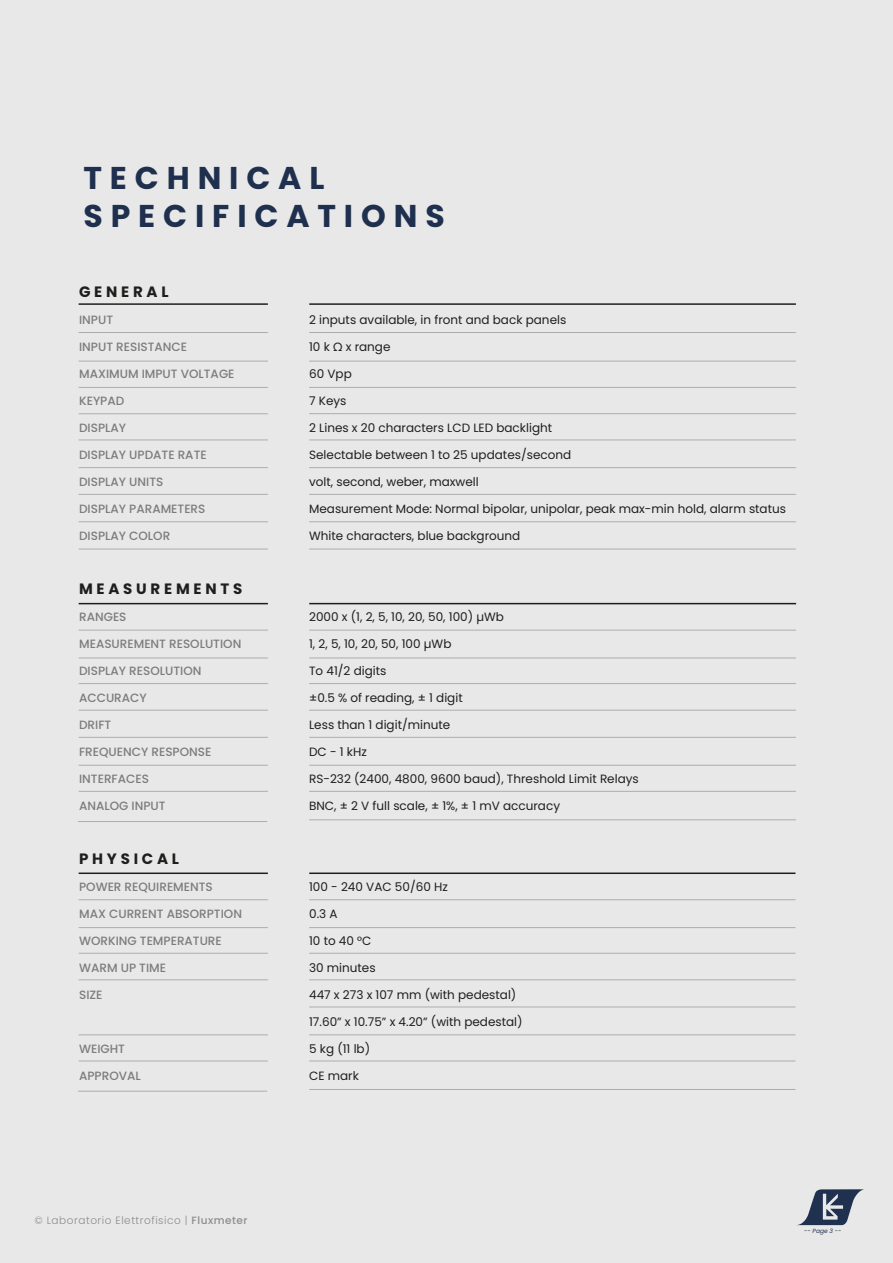
<style>
.page{position:relative;width:893px;height:1263px;background:#e8e8e8}
.page>*{position:absolute;margin:0;border:0;box-sizing:border-box;transform-origin:0 0}
.t1{font:700 31.5px/37.8px "Poppins";letter-spacing:.25em;color:#1f304f}
.t2{font:700 15px "Poppins";letter-spacing:.25em;color:#1e1e1c}
.t3{font:12px "Poppins";color:#1e1e1c}
.t4{font:500 12px "Poppins";color:#7c7c7c}
.t5{font:300 10.5px "Poppins";letter-spacing:.05em;color:#8c8c8c}
.t6{font:italic 6px "Poppins";color:#1f314f}
.s1{font-weight:500}
</style>
<div class="page">
<svg style="left:797px;top:1189px;width:67px;height:36px"></svg>
<hr style="left:79px;top:303px;width:189px;height:2px;background:#1e1e1c">
<hr style="left:309px;top:303px;width:487px;height:2px;background:#1e1e1c">
<hr style="left:79px;top:603px;width:189px;height:1px;background:#1e1e1c">
<hr style="left:309px;top:603px;width:487px;height:1px;background:#1e1e1c">
<hr style="left:79px;top:332px;width:189px;height:1px;background:#acadac">
<hr style="left:309px;top:332px;width:487px;height:1px;background:#acadac">
<hr style="left:79px;top:387px;width:189px;height:1px;background:#acadac">
<hr style="left:79px;top:413px;width:189px;height:1px;background:#acadac">
<hr style="left:79px;top:361px;width:189px;height:1px;background:#acadac">
<hr style="left:309px;top:361px;width:487px;height:1px;background:#acadac">
<hr style="left:309px;top:387px;width:487px;height:1px;background:#acadac">
<hr style="left:309px;top:413px;width:487px;height:1px;background:#acadac">
<hr style="left:79px;top:440px;width:189px;height:1px;background:#acadac">
<hr style="left:309px;top:440px;width:487px;height:1px;background:#acadac">
<hr style="left:79px;top:467px;width:189px;height:1px;background:#acadac">
<hr style="left:309px;top:467px;width:487px;height:1px;background:#acadac">
<hr style="left:79px;top:494px;width:189px;height:1px;background:#acadac">
<hr style="left:309px;top:494px;width:487px;height:1px;background:#acadac">
<hr style="left:79px;top:521px;width:189px;height:1px;background:#acadac">
<hr style="left:79px;top:549px;width:189px;height:1px;background:#acadac">
<hr style="left:309px;top:521px;width:487px;height:1px;background:#acadac">
<hr style="left:309px;top:549px;width:487px;height:1px;background:#acadac">
<hr style="left:79px;top:683px;width:189px;height:1px;background:#acadac">
<hr style="left:309px;top:683px;width:487px;height:1px;background:#acadac">
<hr style="left:79px;top:657px;width:189px;height:1px;background:#acadac">
<hr style="left:309px;top:657px;width:487px;height:1px;background:#acadac">
<hr style="left:79px;top:710px;width:189px;height:1px;background:#acadac">
<hr style="left:309px;top:710px;width:487px;height:1px;background:#acadac">
<hr style="left:79px;top:737px;width:189px;height:1px;background:#acadac">
<hr style="left:309px;top:737px;width:487px;height:1px;background:#acadac">
<hr style="left:79px;top:765px;width:189px;height:1px;background:#acadac">
<hr style="left:79px;top:630px;width:189px;height:1px;background:#acadac">
<hr style="left:79px;top:791px;width:189px;height:1px;background:#acadac">
<hr style="left:309px;top:765px;width:487px;height:1px;background:#acadac">
<hr style="left:309px;top:791px;width:487px;height:1px;background:#acadac">
<hr style="left:309px;top:819px;width:487px;height:1px;background:#acadac">
<hr style="left:309px;top:630px;width:487px;height:1px;background:#acadac">
<hr style="left:78px;top:821px;width:189px;height:1px;background:#acadac">
<hr style="left:79px;top:872px;width:189px;height:2px;background:#1e1e1c">
<hr style="left:309px;top:872px;width:486px;height:2px;background:#1e1e1c">
<hr style="left:79px;top:953px;width:189px;height:1px;background:#acadac">
<hr style="left:309px;top:953px;width:486px;height:1px;background:#acadac">
<hr style="left:79px;top:927px;width:189px;height:1px;background:#acadac">
<hr style="left:309px;top:927px;width:486px;height:1px;background:#acadac">
<hr style="left:79px;top:979px;width:189px;height:1px;background:#acadac">
<hr style="left:309px;top:979px;width:486px;height:1px;background:#acadac">
<hr style="left:309px;top:1006px;width:486px;height:1px;background:#acadac">
<hr style="left:79px;top:1034px;width:189px;height:1px;background:#acadac">
<hr style="left:79px;top:899px;width:189px;height:1px;background:#acadac">
<hr style="left:79px;top:1060px;width:189px;height:1px;background:#acadac">
<hr style="left:309px;top:1034px;width:486px;height:1px;background:#acadac">
<hr style="left:309px;top:1060px;width:486px;height:1px;background:#acadac">
<hr style="left:309px;top:1089px;width:486px;height:1px;background:#acadac">
<hr style="left:309px;top:899px;width:486px;height:1px;background:#acadac">
<hr style="left:78px;top:1091px;width:189px;height:1px;background:#acadac">
<h1 class="t1" style="left:83px;top:159px;width:363px">TECHNICAL<br>SPECIFICATIONS</h1>
<p class="t2" style="left:79px;top:283px;width:91px">GENERAL</p>
<p class="t4" style="left:79px;top:313px;width:36px">INPUT</p>
<p class="t4" style="left:79px;top:340px;width:110px">INPUT RESISTANCE</p>
<p class="t4" style="left:79px;top:367px;width:157px">MAXIMUM IMPUT VOLTAGE</p>
<p class="t4" style="left:79px;top:394px;width:47px">KEYPAD</p>
<p class="t4" style="left:79px;top:421px;width:49px">DISPLAY</p>
<p class="t4" style="left:79px;top:448px;width:129px">DISPLAY UPDATE RATE</p>
<p class="t4" style="left:79px;top:475px;width:86px">DISPLAY UNITS</p>
<p class="t4" style="left:79px;top:502px;width:128px">DISPLAY PARAMETERS</p>
<p class="t4" style="left:79px;top:529px;width:93px">DISPLAY COLOR</p>
<p class="t2" style="left:79px;top:580px;width:165px">MEASUREMENTS</p>
<p class="t4" style="left:79px;top:610px;width:49px">RANGES</p>
<p class="t4" style="left:79px;top:637px;width:164px">MEASUREMENT RESOLUTION</p>
<p class="t4" style="left:79px;top:664px;width:124px">DISPLAY RESOLUTION</p>
<p class="t4" style="left:79px;top:691px;width:69px">ACCURACY</p>
<p class="t4" style="left:79px;top:718px;width:34px">DRIFT</p>
<p class="t4" style="left:79px;top:745px;width:134px">FREQUENCY RESPONSE</p>
<p class="t4" style="left:79px;top:772px;width:71px">INTERFACES</p>
<p class="t4" style="left:79px;top:799px;width:88px">ANALOG INPUT</p>
<p class="t2" style="left:79px;top:850px;width:101px">PHYSICAL</p>
<p class="t4" style="left:79px;top:880px;width:135px">POWER REQUIREMENTS</p>
<p class="t4" style="left:79px;top:907px;width:164px">MAX CURRENT ABSORPTION</p>
<p class="t4" style="left:79px;top:934px;width:144px">WORKING TEMPERATURE</p>
<p class="t4" style="left:79px;top:961px;width:88px">WARM UP TIME</p>
<p class="t4" style="left:79px;top:988px;width:25px">SIZE</p>
<p class="t4" style="left:79px;top:1042px;width:47px">WEIGHT</p>
<p class="t4" style="left:79px;top:1069px;width:63px">APPROVAL</p>
<p class="t3" style="left:309px;top:313px;width:259px">2 inputs available, in front and back panels</p>
<p class="t3" style="left:309px;top:340px;width:83px">10 k Ω x range</p>
<p class="t3" style="left:309px;top:367px;width:44px">60 Vpp</p>
<p class="t3" style="left:309px;top:394px;width:39px">7 Keys</p>
<p class="t3" style="left:309px;top:421px;width:245px">2 Lines x 20 characters LCD LED backlight</p>
<p class="t3" style="left:309px;top:448px;width:264px">Selectable between 1 to 25 updates/second</p>
<p class="t3" style="left:309px;top:475px;width:171px">volt, second, weber, maxwell</p>
<p class="t3" style="left:309px;top:502px;width:478px">Measurement Mode: Normal bipolar, unipolar, peak max-min hold, alarm status</p>
<p class="t3" style="left:309px;top:529px;width:213px">White characters, blue background</p>
<p class="t3" style="left:309px;top:610px;width:196px">2000 x (1, 2, 5, 10, 20, 50, 100) µWb</p>
<p class="t3" style="left:309px;top:637px;width:144px">1, 2, 5, 10, 20, 50, 100 µWb</p>
<p class="t3" style="left:309px;top:664px;width:79px">To 41/2 digits</p>
<p class="t3" style="left:309px;top:691px;width:155px">±0.5 % of reading, ± 1 digit</p>
<p class="t3" style="left:309px;top:718px;width:143px">Less than 1 digit/minute</p>
<p class="t3" style="left:309px;top:745px;width:59px">DC - 1 kHz</p>
<p class="t3" style="left:309px;top:772px;width:331px">RS-232 (2400, 4800, 9600 baud), Threshold Limit Relays</p>
<p class="t3" style="left:309px;top:799px;width:252px">BNC, ± 2 V full scale, ± 1%, ± 1 mV accuracy</p>
<p class="t3" style="left:309px;top:880px;width:140px">100 - 240 VAC 50/60 Hz</p>
<p class="t3" style="left:309px;top:907px;width:30px">0.3 A</p>
<p class="t3" style="left:309px;top:934px;width:64px">10 to 40 °C</p>
<p class="t3" style="left:309px;top:961px;width:68px">30 minutes</p>
<p class="t3" style="left:309px;top:988px;width:209px">447 x 273 x 107 mm (with pedestal)</p>
<p class="t3" style="left:309px;top:1015px;width:215px">17.60” x 10.75” x 4.20” (with pedestal)</p>
<p class="t3" style="left:309px;top:1042px;width:63px">5 kg (11 lb)</p>
<p class="t3" style="left:309px;top:1069px;width:51px">CE mark</p>
<p class="t5" style="left:34px;top:1214px;width:215px">© Laboratorio Elettrofisico | <span class="s1">Fluxmeter</span></p>
<p class="t6" style="left:804px;top:1227px;width:39px">-- Page 3 --</p>
</div>
